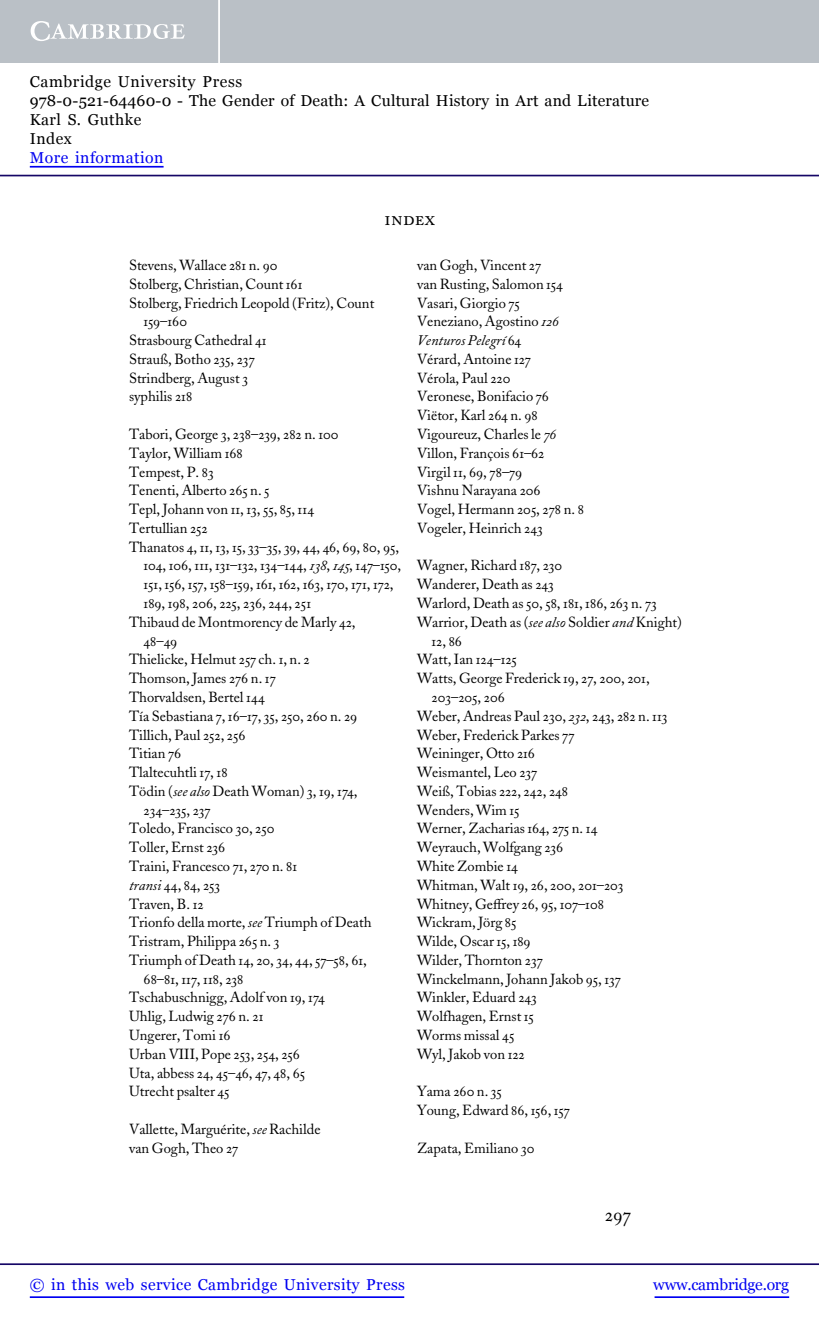
<style>
.page{position:relative;width:819px;height:1323px;background:#fff}
.page>*{position:absolute;margin:0;border:0;box-sizing:border-box;transform-origin:0 0}
.t1{font:19.6px "Adobe Caslon Regular SC";letter-spacing:.015em;color:#000}
.t2{font:15.75px/18.9px "Georgia";letter-spacing:.01em;color:#000}
.t3{font:15.75px "Georgia";letter-spacing:.025em;color:#0000f1}
.t4{font:15.75px "Georgia";letter-spacing:-.015em;color:#0000f1}
.t5{font:14.53px/18.7px "Casdiv";color:#000}
.t6{font:14.53px/18.7px "Adobe Caslon Exp";color:#000}
.s1{font-family:"Adobe Caslon Exp"}
.s2{font-family:"Casdiv"}
.s3{font-style:italic}
.s4{font-family:"Casdiv";font-style:italic}
.s5{font-family:"Adobe Caslon Exp";font-style:italic}
</style>
<div class="page">
<hr style="left:655px;top:1296px;width:134px;height:2px;background:#0000f1">
<hr style="left:0;top:1263px;width:819px;height:2px;background:#150666">
<div style="left:0;top:0;width:819px;height:63px;background:#bac0c6"></div>
<svg style="left:31px;top:21px;width:154px;height:20px"></svg>
<hr style="left:218px;top:0;width:2px;height:63px;background:#fff">
<hr style="left:0;top:175px;width:819px;height:1px;background:#150666">
<hr style="left:30px;top:1296px;width:374px;height:2px;background:#0000f1">
<hr style="left:30px;top:166px;width:134px;height:2px;background:#0000f1">
<p class="t2" style="left:30px;top:72px;width:621px">Cambridge University Press<br>978-0-521-64460-0 - The Gender of Death: A Cultural History in Art and Literature<br>Karl S. Guthke<br>Index</p>
<p class="t3" style="left:30px;top:148px;width:135px">More information</p>
<h1 class="t1" style="left:384px;top:211px;width:52px">index</h1>
<p class="t5" style="left:129px;top:258px;width:247px">Stevens, Wallace <span class="s1">281</span> n. <span class="s1">90<br></span>Stolberg, Christian, Count <span class="s1">161<br></span>Stolberg, Friedrich Leopold (Fritz), Count</p>
<p class="t6" style="left:144px;top:313px;width:45px">159<span class="s2">–</span>160</p>
<p class="t5" style="left:129px;top:333px;width:139px">Strasbourg Cathedral <span class="s1">41<br></span>Strauß, Botho <span class="s1">235</span>, <span class="s1">237<br></span>Strindberg, August <span class="s1">3 </span>syphilis <span class="s1">218</span></p>
<p class="t5" style="left:129px;top:427px;width:211px">Tabori, George <span class="s1">3</span>, <span class="s1">238</span>–<span class="s1">239</span>, <span class="s1">282</span> n. <span class="s1">100<br></span>Taylor, William <span class="s1">168<br></span>Tempest, P. <span class="s1">83<br></span>Tenenti, Alberto <span class="s1">265</span> n. <span class="s1">5<br></span>Tepl, Johann von <span class="s1">11</span>, <span class="s1">13</span>, <span class="s1">55</span>, <span class="s1">85</span>, <span class="s1">114<br></span>Tertullian <span class="s1">252</span></p>
<p class="t6" style="left:144px;top:539px;width:259px;text-indent:-15px"><span class="s2">Thanatos</span> 4<span class="s2">,</span> 11<span class="s2">,</span> 13<span class="s2">,</span> 15<span class="s2">,</span> 33<span class="s2">–</span>35<span class="s2">,</span> 39<span class="s2">,</span> 44<span class="s2">,</span> 46<span class="s2">,</span> 69<span class="s2">,</span> 80<span class="s2">,</span> 95<span class="s2">, </span>104<span class="s2">,</span> 106<span class="s2">,</span> 111<span class="s2">,</span> 131<span class="s2">–</span>132<span class="s2">,</span> 134<span class="s2">–</span>144<span class="s2">,</span> <span class="s3">138</span><span class="s2">,</span> <span class="s3">145</span><span class="s2">,</span> 147<span class="s2">–</span>150<span class="s2">, </span>151<span class="s2">,</span> 156<span class="s2">,</span> 157<span class="s2">,</span> 158<span class="s2">–</span>159<span class="s2">,</span> 161<span class="s2">,</span> 162<span class="s2">,</span> 163<span class="s2">,</span> 170<span class="s2">,</span> 171<span class="s2">,</span> 172<span class="s2">, </span>189<span class="s2">,</span> 198<span class="s2">,</span> 206<span class="s2">,</span> 225<span class="s2">,</span> 236<span class="s2">,</span> 244<span class="s2">,</span> 251</p>
<p class="t5" style="left:129px;top:614px;width:228px">Thibaud de Montmorency de Marly <span class="s1">42</span>,</p>
<p class="t6" style="left:144px;top:633px;width:35px">48<span class="s2">–</span>49</p>
<p class="t5" style="left:129px;top:652px;width:230px">Thielicke, Helmut <span class="s1">257</span> ch. <span class="s1">1</span>, n. <span class="s1">2<br></span>Thomson, James <span class="s1">276</span> n. <span class="s1">17<br></span>Thorvaldsen, Bertel <span class="s1">144<br></span>Tía Sebastiana <span class="s1">7</span>, <span class="s1">16</span>–<span class="s1">17</span>, <span class="s1">35</span>, <span class="s1">250</span>, <span class="s1">260</span> n. <span class="s1">29<br></span>Tillich, Paul <span class="s1">252</span>, <span class="s1">256<br></span>Titian <span class="s1">76<br></span>Tlaltecuhtli <span class="s1">17</span>, <span class="s1">18<br></span>Tödin (<span class="s3">see also</span> Death Woman) <span class="s1">3</span>, <span class="s1">19</span>, <span class="s1">174</span>,</p>
<p class="t6" style="left:144px;top:802px;width:68px">234<span class="s2">–</span>235<span class="s2">,</span> 237</p>
<p class="t5" style="left:129px;top:821px;width:170px">Toledo, Francisco <span class="s1">30</span>, <span class="s1">250<br></span>Toller, Ernst <span class="s1">236<br></span>Traini, Francesco <span class="s1">71</span>, <span class="s1">270</span> n. <span class="s1">81</span></p>
<p class="t6" style="left:129px;top:877px;width:93px"><span class="s4">transi</span> 44<span class="s2">,</span> 84<span class="s2">,</span> 253</p>
<p class="t5" style="left:129px;top:896px;width:244px">Traven, B. <span class="s1">12<br></span>Trionfo della morte, <span class="s3">see</span> Triumph of Death<br>Tristram, Philippa <span class="s1">265</span> n. <span class="s1">3<br></span>Triumph of Death <span class="s1">14</span>, <span class="s1">20</span>, <span class="s1">34</span>, <span class="s1">44</span>, <span class="s1">57</span>–<span class="s1">58</span>, <span class="s1">61</span>,</p>
<p class="t6" style="left:144px;top:971px;width:101px">68<span class="s2">–</span>81<span class="s2">,</span> 117<span class="s2">,</span> 118<span class="s2">,</span> 238</p>
<p class="t5" style="left:129px;top:990px;width:197px">Tschabuschnigg, Adolf von <span class="s1">19</span>, <span class="s1">174<br></span>Uhlig, Ludwig <span class="s1">276</span> n. <span class="s1">21<br></span>Ungerer, Tomi <span class="s1">16<br></span>Urban VIII, Pope <span class="s1">253</span>, <span class="s1">254</span>, <span class="s1">256<br></span>Uta, abbess <span class="s1">24</span>, <span class="s1">45</span>–<span class="s1">46</span>, <span class="s1">47</span>, <span class="s1">48</span>, <span class="s1">65<br></span>Utrecht psalter <span class="s1">45</span></p>
<p class="t5" style="left:129px;top:1122px;width:193px">Vallette, Marguérite, <span class="s3">see</span> Rachilde van Gogh, Theo <span class="s1">27</span></p>
<p class="t5" style="left:417px;top:258px;width:168px">van Gogh, Vincent <span class="s1">27<br></span>van Rusting, Salomon <span class="s1">154<br></span>Vasari, Giorgio <span class="s1">75<br></span>Veneziano, Agostino <span class="s5">126<br></span><span class="s3">Venturos Pelegrí</span> <span class="s1">64<br></span>Vérard, Antoine <span class="s1">127<br></span>Vérola, Paul <span class="s1">220<br></span>Veronese, Bonifacio <span class="s1">76<br></span>Viëtor, Karl <span class="s1">264</span> n. <span class="s1">98<br></span>Vigoureuz, Charles le <span class="s5">76<br></span>Villon, François <span class="s1">61</span>–<span class="s1">62<br></span>Virgil <span class="s1">11</span>, <span class="s1">69</span>, <span class="s1">78</span>–<span class="s1">79<br></span>Vishnu Narayana <span class="s1">206<br></span>Vogel, Hermann <span class="s1">205</span>, <span class="s1">278</span> n. <span class="s1">8<br></span>Vogeler, Heinrich <span class="s1">243</span></p>
<p class="t5" style="left:417px;top:558px;width:266px">Wagner, Richard <span class="s1">187</span>, <span class="s1">230<br></span>Wanderer, Death as <span class="s1">243<br></span>Warlord, Death as <span class="s1">50</span>, <span class="s1">58</span>, <span class="s1">181</span>, <span class="s1">186</span>, <span class="s1">263</span> n. <span class="s1">73<br></span>Warrior, Death as (<span class="s3">see also</span> Soldier <span class="s3">and</span> Knight)</p>
<p class="t6" style="left:432px;top:633px;width:32px">12<span class="s2">,</span> 86</p>
<p class="t5" style="left:417px;top:652px;width:234px">Watt, Ian <span class="s1">124</span>–<span class="s1">125<br></span>Watts, George Frederick <span class="s1">19</span>, <span class="s1">27</span>, <span class="s1">200</span>, <span class="s1">201</span>,</p>
<p class="t6" style="left:432px;top:689px;width:75px">203<span class="s2">–</span>205<span class="s2">,</span> 206</p>
<p class="t5" style="left:417px;top:708px;width:252px">Weber, Andreas Paul <span class="s1">230</span>, <span class="s5">232</span>, <span class="s1">243</span>, <span class="s1">282</span> n. <span class="s1">113<br></span>Weber, Frederick Parkes <span class="s1">77<br></span>Weininger, Otto <span class="s1">216<br></span>Weismantel, Leo <span class="s1">237<br></span>Weiß, Tobias <span class="s1">222</span>, <span class="s1">242</span>, <span class="s1">248<br></span>Wenders, Wim <span class="s1">15<br></span>Werner, Zacharias <span class="s1">164</span>, <span class="s1">275</span> n. <span class="s1">14<br></span>Weyrauch, Wolfgang <span class="s1">236<br></span>White Zombie <span class="s1">14<br></span>Whitman, Walt <span class="s1">19</span>, <span class="s1">26</span>, <span class="s1">200</span>, <span class="s1">201</span>–<span class="s1">203<br></span>Whitney, Ge<span class="s1">ff</span>rey <span class="s1">26</span>, <span class="s1">95</span>, <span class="s1">107</span>–<span class="s1">108<br></span>Wickram, Jörg <span class="s1">85<br></span>Wilde, Oscar <span class="s1">15</span>, <span class="s1">189<br></span>Wilder, Thornton <span class="s1">237<br></span>Winckelmann, Johann Jakob <span class="s1">95</span>, <span class="s1">137<br></span>Winkler, Eduard <span class="s1">243<br></span>Wolfhagen, Ernst <span class="s1">15<br></span>Worms missal <span class="s1">45<br></span>Wyl, Jakob von <span class="s1">122</span></p>
<p class="t5" style="left:417px;top:1084px;width:154px">Yama <span class="s1">260</span> n. <span class="s1">35<br></span>Young, Edward <span class="s1">86</span>, <span class="s1">156</span>, <span class="s1">157</span></p>
<p class="t5" style="left:417px;top:1140px;width:119px">Zapata, Emiliano <span class="s1">30</span></p>
<h1 class="t1" style="left:605px;top:1207px;width:27px">297</h1>
<p class="t3" style="left:30px;top:1276px;width:377px">© in this web service Cambridge University Press</p>
<p class="t4" style="left:653px;top:1276px;width:137px">www.cambridge.org</p>
</div>
